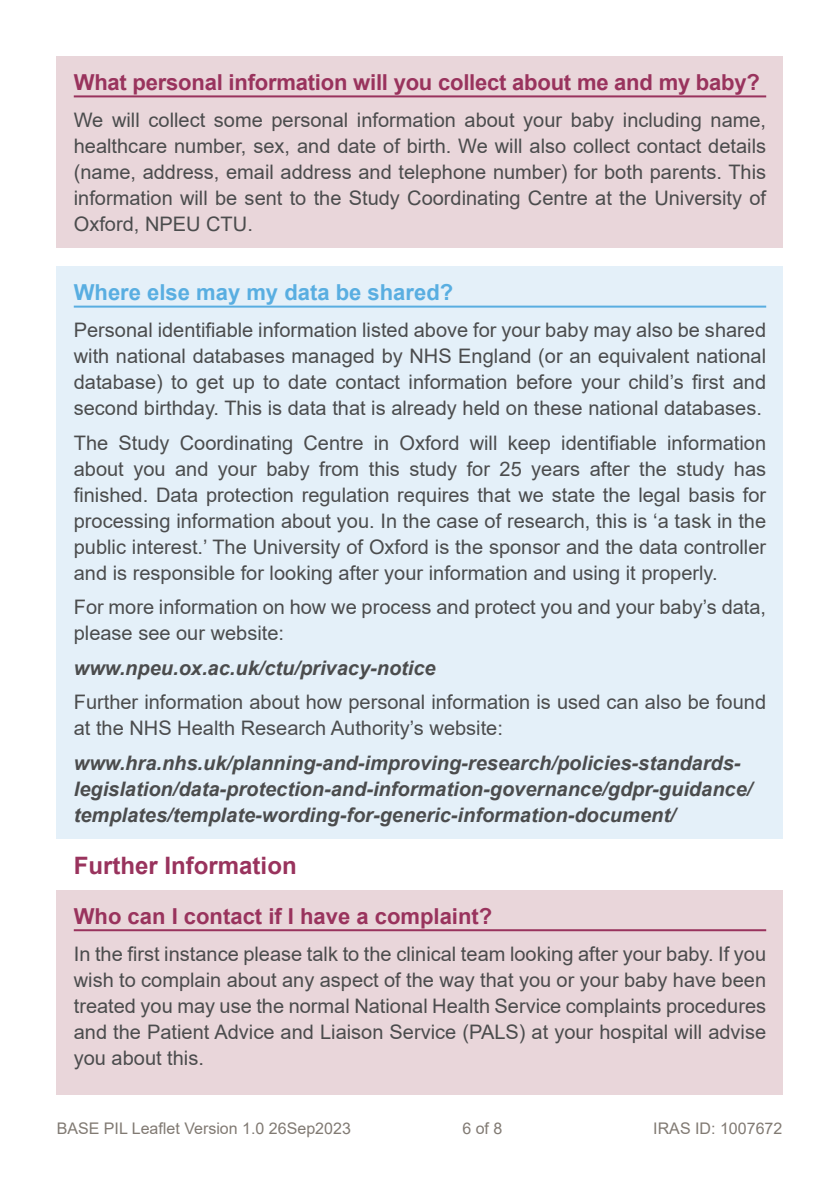
<style>
.page{position:relative;width:840px;height:1191px;background:#fff}
.page>*{position:absolute;margin:0;border:0;box-sizing:border-box;transform-origin:0 0}
.Heading_1{font:700 24px "Arial";color:#99335d}
.Heading_2{font:700 22px "Arial";letter-spacing:-.01em;color:#99335d}
.Heading_2-2{font:700 22px "Arial";color:#59aee1}
.t1{font:20px/26px "Arial";color:#4b4c4d;text-align:justify}
.t2{font:italic 700 20px/26px "Arial";color:#4b4c4d}
.t3{font:16px "Arial";color:#817a73}
</style>
<div class="page">
<div style="left:57px;top:57px;width:725px;height:191px;background:#e9d6da"></div>
<hr style="left:74px;top:95px;width:691px;height:2px;background:#99335d">
<div style="left:57px;top:267px;width:725px;height:572px;background:#e4f0f9"></div>
<hr style="left:74px;top:306px;width:691px;height:2px;background:#59aee1">
<div style="left:57px;top:890px;width:725px;height:205px;background:#e9d6da"></div>
<hr style="left:74px;top:929px;width:691px;height:2px;background:#99335d">
<p class="Heading_2" style="left:74px;top:66px;width:687px">What personal information will you collect about me and my baby?</p>
<p class="t1" style="left:74px;top:107px;width:693px">We will collect some personal information about your baby including name, healthcare number, sex, and date of birth. We will also collect contact details (name, address, email address and telephone number) for both parents. This information will be sent to the Study Coordinating Centre at the University of Oxford, NPEU CTU.</p>
<p class="Heading_2-2" style="left:74px;top:277px;width:381px">Where else may my data be shared?</p>
<p class="t1" style="left:74px;top:317px;width:693px">Personal identifiable information listed above for your baby may also be shared with national databases managed by NHS England (or an equivalent national database) to get up to date contact information before your child’s first and second birthday. This is data that is already held on these national databases.</p>
<p class="t1" style="left:74px;top:430px;width:693px">The Study Coordinating Centre in Oxford will keep identifiable information about you and your baby from this study for 25 years after the study has finished. Data protection regulation requires that we state the legal basis for processing information about you. In the case of research, this is ‘a task in the public interest.’ The University of Oxford is the sponsor and the data controller and is responsible for looking after your information and using it properly.</p>
<p class="t1" style="left:74px;top:594px;width:693px">For more information on how we process and protect you and your baby’s data, please see our website:</p>
<p class="t2" style="left:74px;top:655px;width:363px">www.npeu.ox.ac.uk/ctu/privacy-notice</p>
<p class="t1" style="left:74px;top:689px;width:693px">Further information about how personal information is used can also be found at the NHS Health Research Authority’s website:</p>
<p class="t2" style="left:74px;top:750px;width:679px">www.hra.nhs.uk/planning-and-improving-research/policies-standards&shy;legislation/data-protection-and-information-governance/gdpr-guidance/ templates/template-wording-for-generic-information-document/</p>
<p class="Heading_1" style="left:74px;top:848px;width:224px">Further Information</p>
<p class="Heading_2" style="left:74px;top:900px;width:420px">Who can I contact if I have a complaint?</p>
<p class="t1" style="left:74px;top:940px;width:693px">In the first instance please talk to the clinical team looking after your baby. If you wish to complain about any aspect of the way that you or your baby have been treated you may use the normal National Health Service complaints procedures and the Patient Advice and Liaison Service (PALS) at your hospital will advise you about this.</p>
<p class="t3" style="left:57px;top:1117px;width:295px">BASE PIL Leaflet Version 1.0 26Sep2023</p>
<p class="t3" style="left:462px;top:1117px;width:42px">6of8</p>
<p class="t3" style="left:653px;top:1117px;width:130px">IRAS ID: 1007672</p>
</div>
